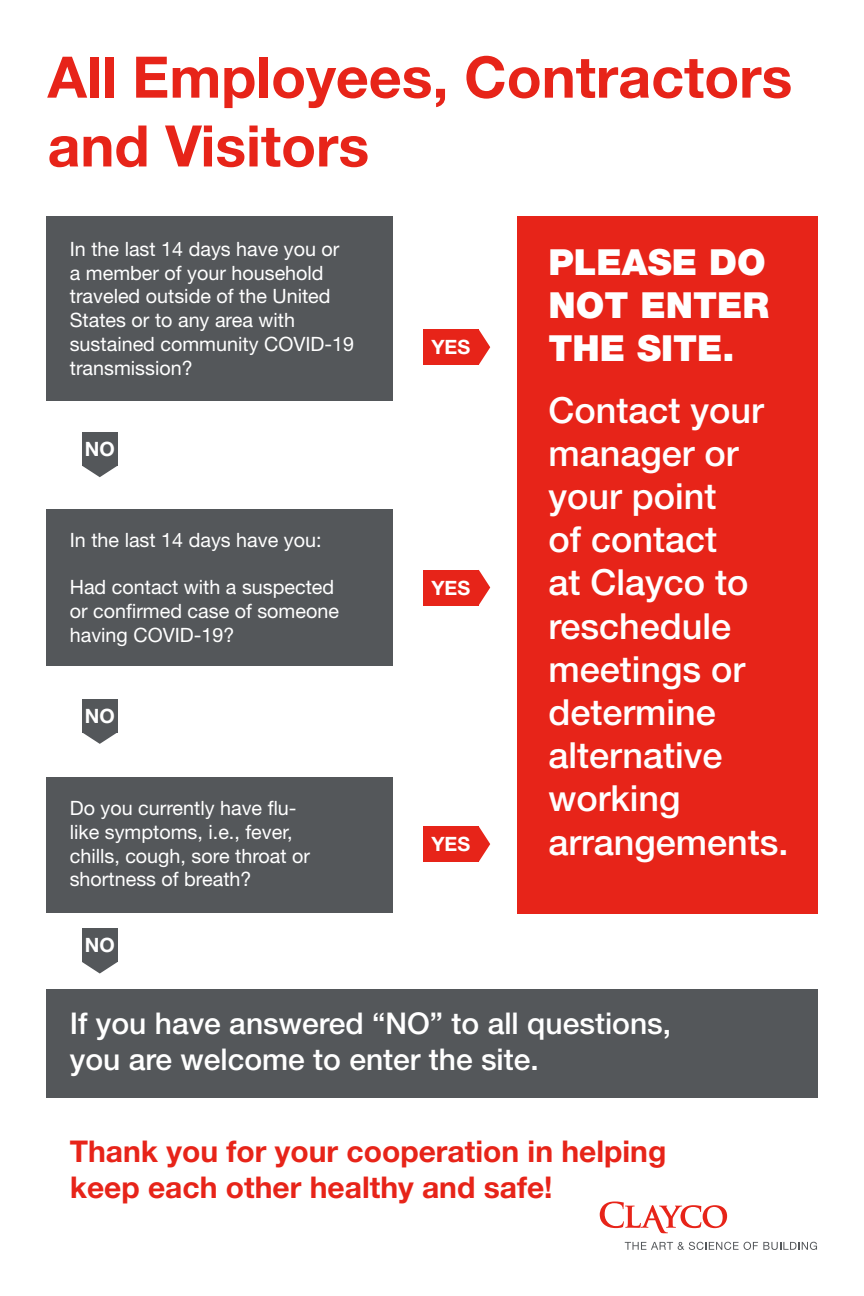
<style>
.page{position:relative;width:864px;height:1296px;background:#fff}
.page>*{position:absolute;margin:0;border:0;box-sizing:border-box;transform-origin:0 0}
.t1{font:700 57.35px "Helvetica Neue LT Pro";color:#e72419}
.t2{font:500 36px/43.2px "Helvetica Neue LT Pro";color:#fff}
.t3{font:900 36px/43.2px "Helvetica Neue LT Pro";color:#fff;text-align:justify}
.t4{font:500 30px/36px "Helvetica Neue LT Pro";color:#fff}
.t5{font:700 30px/36px "Helvetica Neue LT Pro";color:#e72419}
.t6{font:19.75px/23.7px "Helvetica Neue LT Pro";color:#fff}
.t7{font:700 19.75px "Helvetica Neue LT Pro";color:#fff}
</style>
<div class="page">
<svg style="left:625px;top:1242px;width:192px;height:8px"></svg>
<svg style="left:600px;top:1202px;width:127px;height:31px"></svg>
<div style="left:46px;top:216px;width:347px;height:184px;background:#54575a"></div>
<div style="left:82px;top:432px;width:36px;height:34px;background:#54575a"></div>
<svg style="left:82px;top:466px;width:35px;height:11px"></svg>
<div style="left:46px;top:509px;width:347px;height:156px;background:#54575a"></div>
<div style="left:82px;top:699px;width:36px;height:33px;background:#54575a"></div>
<svg style="left:82px;top:732px;width:36px;height:12px"></svg>
<div style="left:46px;top:777px;width:347px;height:136px;background:#54575a"></div>
<div style="left:82px;top:929px;width:36px;height:33px;background:#54575a"></div>
<svg style="left:82px;top:962px;width:36px;height:12px"></svg>
<div style="left:46px;top:989px;width:772px;height:109px;background:#54575a"></div>
<div style="left:423px;top:329px;width:56px;height:36px;background:#e72419"></div>
<svg style="left:479px;top:330px;width:11px;height:35px"></svg>
<div style="left:518px;top:216px;width:300px;height:697px;background:#e72419"></div>
<div style="left:423px;top:570px;width:56px;height:35px;background:#e72419"></div>
<svg style="left:479px;top:570px;width:11px;height:35px"></svg>
<div style="left:423px;top:826px;width:56px;height:36px;background:#e72419"></div>
<svg style="left:479px;top:827px;width:11px;height:35px"></svg>
<p class="t1" style="left:48px;top:41px;width:746px">All Employees, Contractors</p>
<p class="t1" style="left:48px;top:110px;width:323px">and Visitors</p>
<p class="t6" style="left:70px;top:237px;width:286px">In the last 14 days have you or a member of your household traveled outside of the United<br>States or to any area with sustained community COVID-19 transmission?</p>
<p class="t7" style="left:85px;top:437px;width:32px">NO</p>
<p class="t6" style="left:70px;top:528px;width:253px">In the last 14 days have you:</p>
<p class="t6" style="left:70px;top:575px;width:271px">Had contact with a suspected or confirmed case of someone having COVID-19?</p>
<p class="t7" style="left:85px;top:703px;width:32px">NO</p>
<p class="t6" style="left:70px;top:796px;width:242px">Do you currently have flu&shy;like symptoms, i.e., fever, chills, cough, sore throat or shortness of breath?</p>
<p class="t7" style="left:85px;top:933px;width:32px">NO</p>
<p class="t7" style="left:431px;top:335px;width:40px">YES</p>
<p class="t7" style="left:431px;top:575px;width:40px">YES</p>
<p class="t7" style="left:431px;top:832px;width:40px">YES</p>
<p class="t3" style="left:548px;top:240px;width:222px">PLEASE DO NOT ENTER THE SITE.</p>
<p class="t2" style="left:548px;top:388px;width:242px">Contact your manager or your point<br>of contact<br>at Clayco to reschedule meetings or determine alternative working arrangements.</p>
<p class="t4" style="left:70px;top:1005px;width:603px">If you have answered “NO” to all questions, you are welcome to enter the site.</p>
<p class="t5" style="left:70px;top:1133px;width:598px">Thank you for your cooperation in helping keep each other healthy and safe!</p>
</div>
